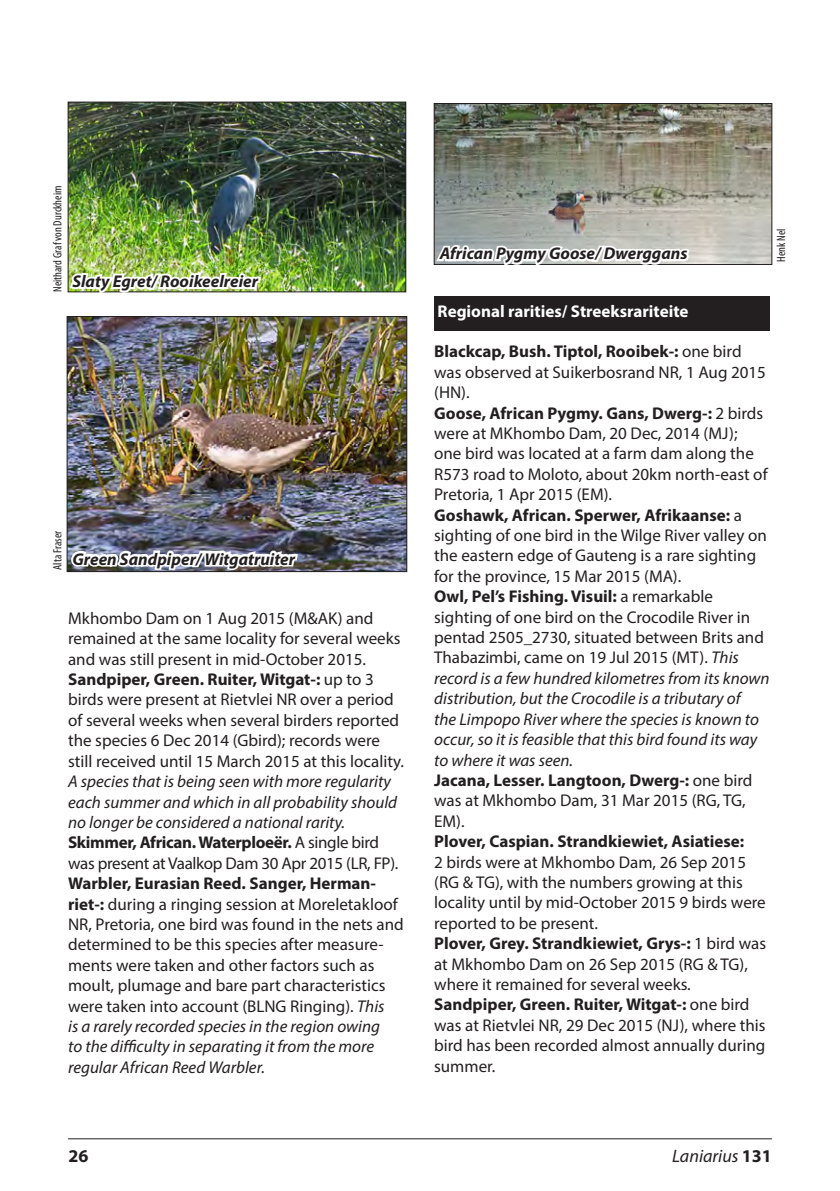
<style>
.page{position:relative;width:840px;height:1191px;background:#fff}
.page>*{position:absolute;margin:0;border:0;box-sizing:border-box;transform-origin:0 0}
.t1{font:italic 18px "Myriad Pro";color:#231f20}
.t2{font:700 18px "Myriad Pro";color:#231f20}
.body_text_no_indent{font:17px/20.4px "Myriad Pro";color:#231f20}
.body_text_no_indent-2{font:italic 17px/20.4px "Myriad Pro";color:#231f20}
.body_text_no_indent-3{font:17px/20.4px "Myriad Pro";letter-spacing:-.02em;color:#231f20}
.rarities{font:italic 700 17px "Myriad Pro";color:#231f20}
.body_text_no_indent-4{font:700 17px "Myriad Pro";color:#fff}
.photo_credit{font:condensed 12px "Myriad Pro";color:#231f20}
.s1{font-weight:700}
.s2{font-style:italic}
.s3{font-weight:700;font-style:normal}
.s4{font-style:normal}
</style>
<div class="page">
<hr style="left:68px;top:1138px;width:703px;height:1px;background:#231f20">
<div style="left:434px;top:296px;width:335px;height:35px;background:#231f20"></div>
<img style="left:70px;top:104px;width:334px;height:186px">
<div style="left:68px;top:102px;width:338px;height:190px;border:1px solid #231f20"></div>
<img style="left:69px;top:318px;width:336px;height:252px">
<img style="left:435px;top:105px;width:335px;height:158px">
<div style="left:433px;top:103px;width:339px;height:162px;border:1px solid #231f20"></div>
<svg style="left:433px;top:210px;width:258px;height:55px"></svg>
<img style="left:67px;top:270px;width:196px;height:54px">
<img style="left:68px;top:522px;width:232px;height:51px">
<p class="photo_credit" style="left:50px;top:292px;width:108px;rotate:-90deg">Neithard Graf von Durckheim</p>
<p class="rarities" style="left:72px;top:270px;width:187px">Slaty Egret/ Rooikeelreier</p>
<p class="photo_credit" style="left:50px;top:570px;width:40px;rotate:-90deg">Alta Fraser</p>
<p class="rarities" style="left:72px;top:548px;width:224px">Green Sandpiper/ Witgatruiter</p>
<p class="body_text_no_indent" style="left:68px;top:607px;width:334px">Mkhombo Dam on 1 Aug 2015 (M&amp;AK) and remained at the same locality for several weeks and was still present in mid-October 2015.</p>
<p class="body_text_no_indent" style="left:68px;top:669px;width:337px"><span class="s1">Sandpiper, Green. Ruiter, Witgat-:</span> up to 3 birds were present at Rietvlei NR over a period of several weeks when several birders reported the species 6 Dec 2014 (Gbird); records were still received until 15 March 2015 at this locality.<br><span class="s2">A species that is being seen with more regularity each summer and which in all probability should no longer be considered a national rarity.</span></p>
<p class="body_text_no_indent-3" style="left:68px;top:832px;width:331px"><span class="s1">Skimmer, African. Waterploeër.</span> A single bird was present at Vaalkop Dam 30 Apr 2015 (LR, FP).</p>
<p class="body_text_no_indent" style="left:68px;top:873px;width:337px"><span class="s1">Warbler, Eurasian Reed. Sanger, Herman&shy;riet-:</span> during a ringing session at Moreletakloof NR, Pretoria, one bird was found in the nets and determined to be this species after measure&shy;ments were taken and other factors such as moult, plumage and bare part characteristics were taken into account (BLNG Ringing). <span class="s2">This<br>is a rarely recorded species in the region owing<br>to the difficulty in separating it from the more regular African Reed Warbler.</span></p>
<p class="rarities" style="left:439px;top:242px;width:249px">African Pygmy Goose/ Dwerggans</p>
<p class="photo_credit" style="left:773px;top:262px;width:35px;rotate:-90deg">Henk Nel</p>
<p class="body_text_no_indent-4" style="left:437px;top:300px;width:252px">Regional rarities/ Streeksrariteite</p>
<p class="body_text_no_indent" style="left:434px;top:341px;width:333px"><span class="s1">Blackcap, Bush. Tiptol, Rooibek-:</span> one bird was observed at Suikerbosrand NR, 1 Aug 2015 (HN).</p>
<p class="body_text_no_indent" style="left:434px;top:402px;width:335px"><span class="s1">Goose, African Pygmy. Gans, Dwerg-:</span> 2 birds were at MKhombo Dam, 20 Dec, 2014 (MJ); one bird was located at a farm dam along the R573 road to Moloto, about 20km north-east of Pretoria, 1 Apr 2015 (EM).</p>
<p class="body_text_no_indent" style="left:434px;top:504px;width:334px"><span class="s1">Goshawk, African. Sperwer, Afrikaanse:</span> a sighting of one bird in the Wilge River valley on the eastern edge of Gauteng is a rare sighting for the province, 15 Mar 2015 (MA).</p>
<p class="body_text_no_indent-2" style="left:434px;top:586px;width:337px"><span class="s3">Owl, Pel’s Fishing. Visuil:</span> <span class="s4">a remarkable sighting of one bird on the Crocodile River in pentad 2505_2730, situated between Brits and Thabazimbi, came on 19 Jul 2015 (MT).</span> This record is a few hundred kilometres from its known distribution, but the Crocodile is a tributary of<br>the Limpopo River where the species is known to occur, so it is feasible that this bird found its way to where it was seen.</p>
<p class="body_text_no_indent" style="left:434px;top:769px;width:319px"><span class="s1">Jacana, Lesser. Langtoon, Dwerg-:</span> one bird was at Mkhombo Dam, 31 Mar 2015 (RG, TG,<br>EM).</p>
<p class="body_text_no_indent" style="left:434px;top:831px;width:333px"><span class="s1">Plover, Caspian. Strandkiewiet, Asiatiese:<br></span>2 birds were at Mkhombo Dam, 26 Sep 2015 (RG &amp; TG), with the numbers growing at this locality until by mid-October 2015 9 birds were reported to be present.</p>
<p class="body_text_no_indent" style="left:434px;top:933px;width:333px"><span class="s1">Plover, Grey. Strandkiewiet, Grys-:</span> 1 bird was at Mkhombo Dam on 26 Sep 2015 (RG &amp; TG), where it remained for several weeks.</p>
<p class="body_text_no_indent" style="left:434px;top:994px;width:333px"><span class="s1">Sandpiper, Green. Ruiter, Witgat-:</span> one bird was at Rietvlei NR, 29 Dec 2015 (NJ), where this bird has been recorded almost annually during summer.</p>
<p class="t2" style="left:68px;top:1144px;width:21px">26</p>
<p class="t1" style="left:671px;top:1144px;width:101px">Laniarius <span class="s3">131</span></p>
</div>
